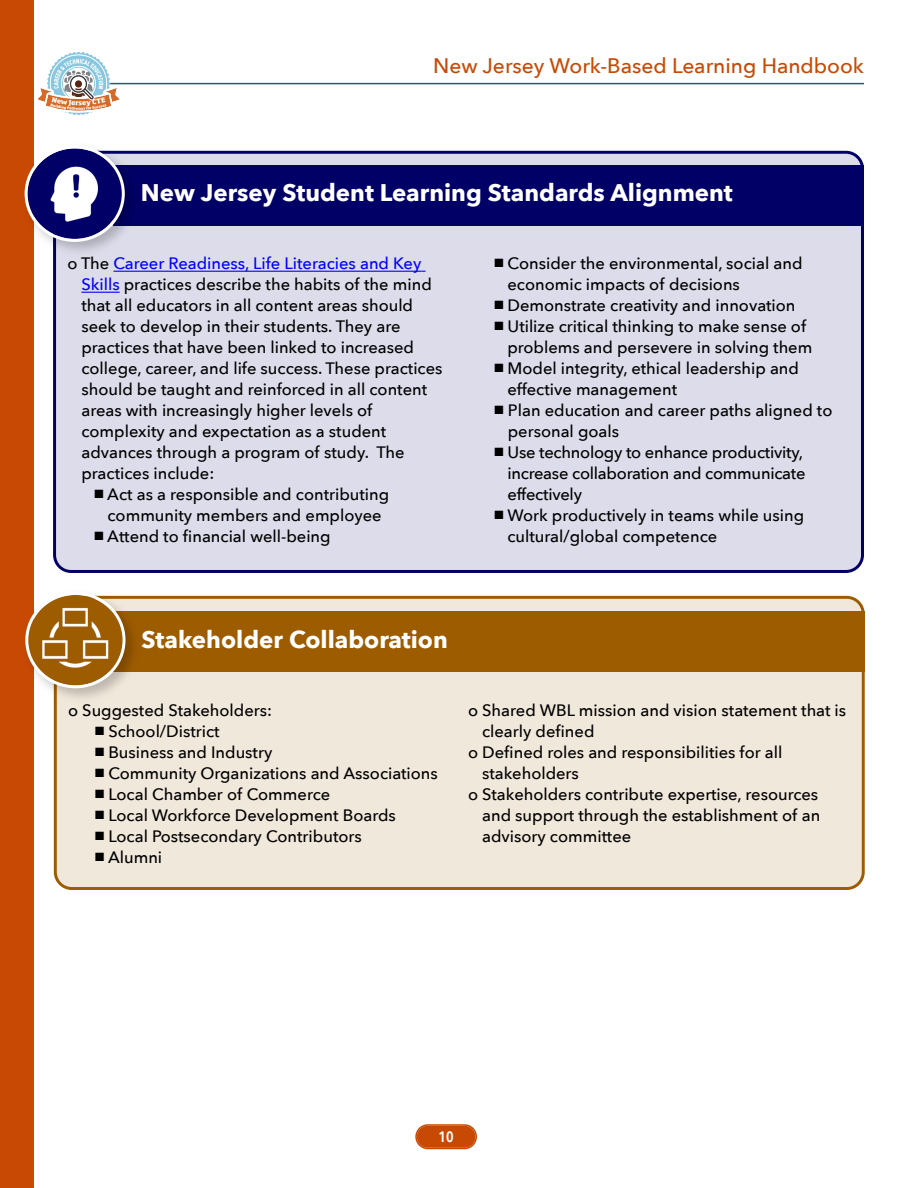
<style>
.page{position:relative;width:918px;height:1188px;background:#fff}
.page>*{position:absolute;margin:0;border:0;box-sizing:border-box;transform-origin:0 0}
.t1{font:700 24px "Avenir Next";color:#fff}
.t2{font:500 21px "Avenir Next";color:#c84904}
.t3{font:500 16.5px/21px "Avenir Next";color:#000}
.t4{font:600 15px "Avenir Next Condensed";color:#fff}
.s1{color:#00f}
</style>
<div class="page">
<hr style="left:109px;top:83px;width:755px;height:1px;background:#295490">
<div style="left:0;top:0;width:33px;height:1188px;background:#c84904"></div>
<svg style="left:415px;top:1124px;width:62px;height:25px;background:#ce5d20"></svg>
<img style="left:38px;top:51px;width:82px;height:64px">
<div style="left:53px;top:151px;width:811px;height:422px;background:#dcdcea"></div>
<div style="left:114px;top:165px;width:750px;height:61px;background:#006"></div>
<hr style="left:113px;top:271px;width:308px;height:1px;background:#00f">
<hr style="left:81px;top:292px;width:39px;height:1px;background:#00f">
<img style="left:33px;top:139px;width:111px;height:122px">
<svg style="left:97px;top:145px;width:28px;height:97px"></svg>
<div style="left:54px;top:596px;width:811px;height:294px;background:#f1e8dc"></div>
<div style="left:100px;top:612px;width:765px;height:60px;background:#9e5c00"></div>
<img style="left:33px;top:585px;width:112px;height:122px">
<svg style="left:33px;top:592px;width:93px;height:96px"></svg>
<img style="left:24px;top:142px;width:73px;height:105px">
<img style="left:25px;top:593px;width:109px;height:82px">
<p class="t2" style="left:433px;top:52px;width:432px">New Jersey Work-Based Learning Handbook</p>
<p class="t1" style="left:141px;top:177px;width:594px">New Jersey Student Learning Standards Alignment</p>
<p class="t3" style="left:81px;top:254px;width:363px;text-indent:-14px">o The <span class="s1">Career Readiness, Life Literacies and Key Skills</span> practices describe the habits of the mind that all educators in all content areas should seek to develop in their students. They are practices that have been linked to increased college, career, and life success. These practices should be taught and reinforced in all content areas with increasingly higher levels of complexity and expectation as a student advances through a program of study. The practices include:</p>
<p class="t3" style="left:94px;top:485px;width:296px;text-align:center">■ Act as a responsible and contributing community members and employee</p>
<p class="t3" style="left:94px;top:527px;width:238px">■ Attend to financial well-being</p>
<p class="t3" style="left:507px;top:254px;width:297px;text-indent:-13px">■ Consider the environmental, social and economic impacts of decisions</p>
<p class="t3" style="left:494px;top:296px;width:303px">■ Demonstrate creativity and innovation</p>
<p class="t3" style="left:507px;top:317px;width:306px;text-indent:-13px">■ Utilize critical thinking to make sense of problems and persevere in solving them</p>
<p class="t3" style="left:507px;top:359px;width:293px;text-indent:-13px">■ Model integrity, ethical leadership and effective management</p>
<p class="t3" style="left:508px;top:400px;width:326px;line-height:21.5px;text-indent:-14px">■ Plan education and career paths aligned to personal goals</p>
<p class="t3" style="left:507px;top:443px;width:300px;text-indent:-13px">■ Use technology to enhance productivity, increase collaboration and communicate effectively</p>
<p class="t3" style="left:507px;top:506px;width:298px;text-indent:-13px">■ Work productively in teams while using cultural/global competence</p>
<p class="t1" style="left:142px;top:624px;width:308px">Stakeholder Collaboration</p>
<p class="t3" style="left:68px;top:700px;width:205px">o Suggested Stakeholders:</p>
<p class="t3" style="left:95px;top:721px;width:126px">■ School/District</p>
<p class="t3" style="left:95px;top:742px;width:179px">■ Business and Industry</p>
<p class="t3" style="left:95px;top:763px;width:344px">■ Community Organizations and Associations</p>
<p class="t3" style="left:95px;top:784px;width:237px">■ Local Chamber of Commerce</p>
<p class="t3" style="left:95px;top:805px;width:302px">■ Local Workforce Development Boards</p>
<p class="t3" style="left:95px;top:826px;width:268px">■ Local Postsecondary Contributors</p>
<p class="t3" style="left:95px;top:847px;width:69px">■ Alumni</p>
<p class="t3" style="left:482px;top:700px;width:366px;text-indent:-14px">o Shared WBL mission and vision statement that is clearly defined</p>
<p class="t3" style="left:482px;top:742px;width:302px;text-indent:-14px">o Defined roles and responsibilities for all stakeholders</p>
<p class="t3" style="left:482px;top:784px;width:340px;text-indent:-14px">o Stakeholders contribute expertise, resources and support through the establishment of an advisory committee</p>
<p class="t4" style="left:439px;top:1124px;width:16px">10</p>
</div>
